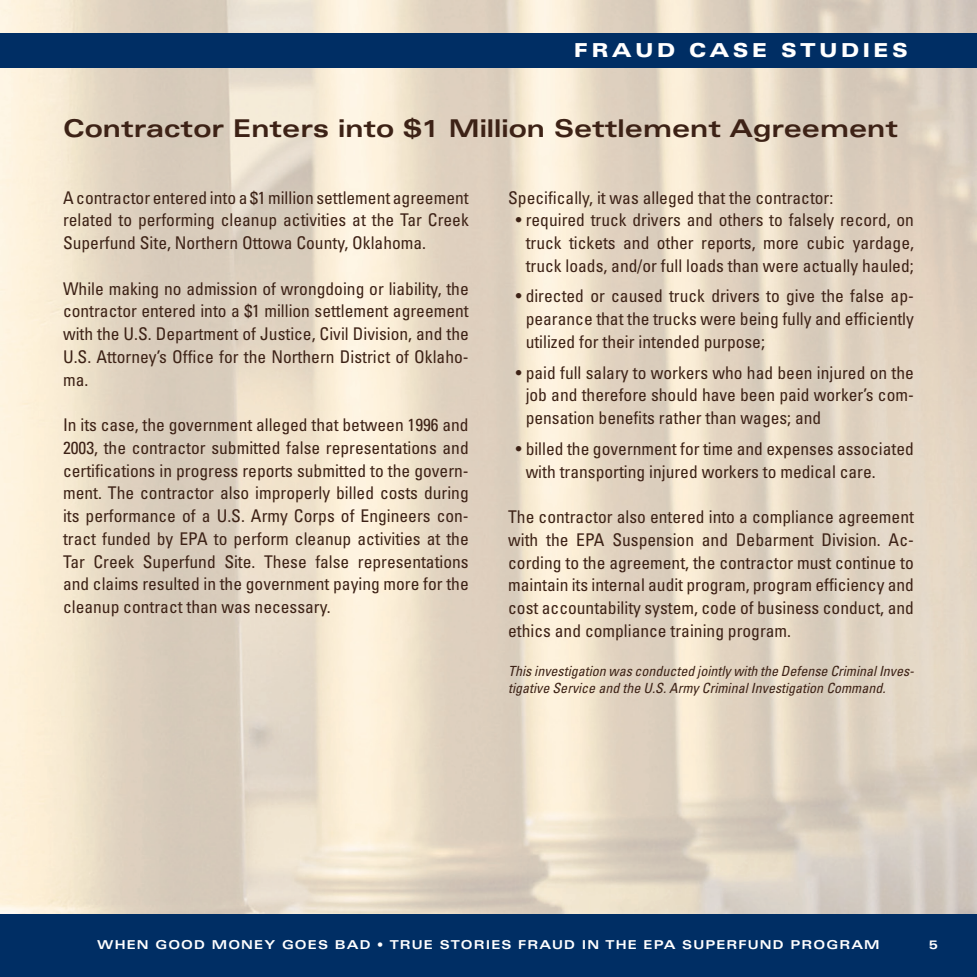
<style>
.page{position:relative;width:977px;height:977px;background:#fff}
.page>*{position:absolute;margin:0;border:0;box-sizing:border-box;transform-origin:0 0}
.case_study_headline{font:700 expanded 24.5px "Univers LT Std";color:#3d2216}
.t1{font:900 expanded 19.25px "Univers LT Std";letter-spacing:.17em;color:#fff}
.case_study_test{font:condensed 17.5px/22.8px "Univers LT Std";color:#3d2216;text-align:justify}
.case_study_test-2{font:italic condensed 14px/16.8px "Univers LT Std";color:#3d2216}
.t2{font:700 expanded 12.25px "Univers LT Std";letter-spacing:.09em;color:#fff}
.t3{font:700 expanded 12.25px "Univers LT Std";color:#fff}
</style>
<div class="page">
<div style="left:0;top:914px;width:976px;height:62px;background:#002e64"></div>
<div style="left:0;top:33px;width:976px;height:35px;background:#002e64"></div>
<p class="t1" style="left:574px;top:39px;width:335px">FRAUD CASE STUDIES</p>
<p class="case_study_headline" style="left:63px;top:114px;width:836px">CONTRACTOR ENTERS INTO $1 M ILLION SETTLEMENT AGREEMENT</p>
<p class="case_study_test" style="left:63px;top:186px;width:407px">A contractor entered into a $1 million settlement agreement related to performing cleanup activities at the Tar Creek Superfund Site, Northern Ottowa County, Oklahoma.</p>
<p class="case_study_test" style="left:63px;top:277px;width:407px">While making no admission of wrongdoing or liability, the contractor entered into a $1 million settlement agreement with the U.S. Department of Justice, Civil Division, and the U.S. Attorney’s Office for the Northern District of Oklaho&shy;ma.</p>
<p class="case_study_test" style="left:63px;top:413px;width:407px">In its case, the government alleged that between 1996 and 2003, the contractor submitted false representations and certifications in progress reports submitted to the govern&shy;ment. The contractor also improperly billed costs during its performance of a U.S. Army Corps of Engineers con&shy;tract funded by EPA to perform cleanup activities at the Tar Creek Superfund Site. These false representations and claims resulted in the government paying more for the cleanup contract than was necessary.</p>
<p class="case_study_test" style="left:508px;top:186px;width:326px">Specifically, it was alleged that the contractor:</p>
<p class="case_study_test" style="left:516px;top:208px;width:399px;text-align:center">• required truck drivers and others to falsely record, on truck tickets and other reports, more cubic yardage, truck loads, and/or full loads than were actually hauled;</p>
<p class="case_study_test" style="left:525px;top:284px;width:390px;text-indent:-10px">• directed or caused truck drivers to give the false ap&shy;pearance that the trucks were being fully and efficiently utilized for their intended purpose;</p>
<p class="case_study_test" style="left:525px;top:361px;width:390px;text-indent:-10px">• paid full salary to workers who had been injured on the job and therefore should have been paid worker’s com&shy;pensation benefits rather than wages; and</p>
<p class="case_study_test" style="left:525px;top:437px;width:390px;text-indent:-10px">• billed the government for time and expenses associated with transporting injured workers to medical care.</p>
<p class="case_study_test" style="left:508px;top:505px;width:407px">The contractor also entered into a compliance agreement with the EPA Suspension and Debarment Division. Ac&shy;cording to the agreement, the contractor must continue to maintain its internal audit program, program efficiency and cost accountability system, code of business conduct, and ethics and compliance training program.</p>
<p class="case_study_test-2" style="left:508px;top:663px;width:407px">This investigation was conducted jointly with the Defense Criminal Inves&shy;tigative Service and the U.S. Army Criminal Investigation Command.</p>
<p class="t2" style="left:97px;top:937px;width:783px">WHEN GOOD MONEY GOES BAD • TRUE STORIES FRAUD IN THE EPA SUPERFUND PROGRAM</p>
<p class="t3" style="left:928px;top:937px;width:11px">5</p>
</div>
